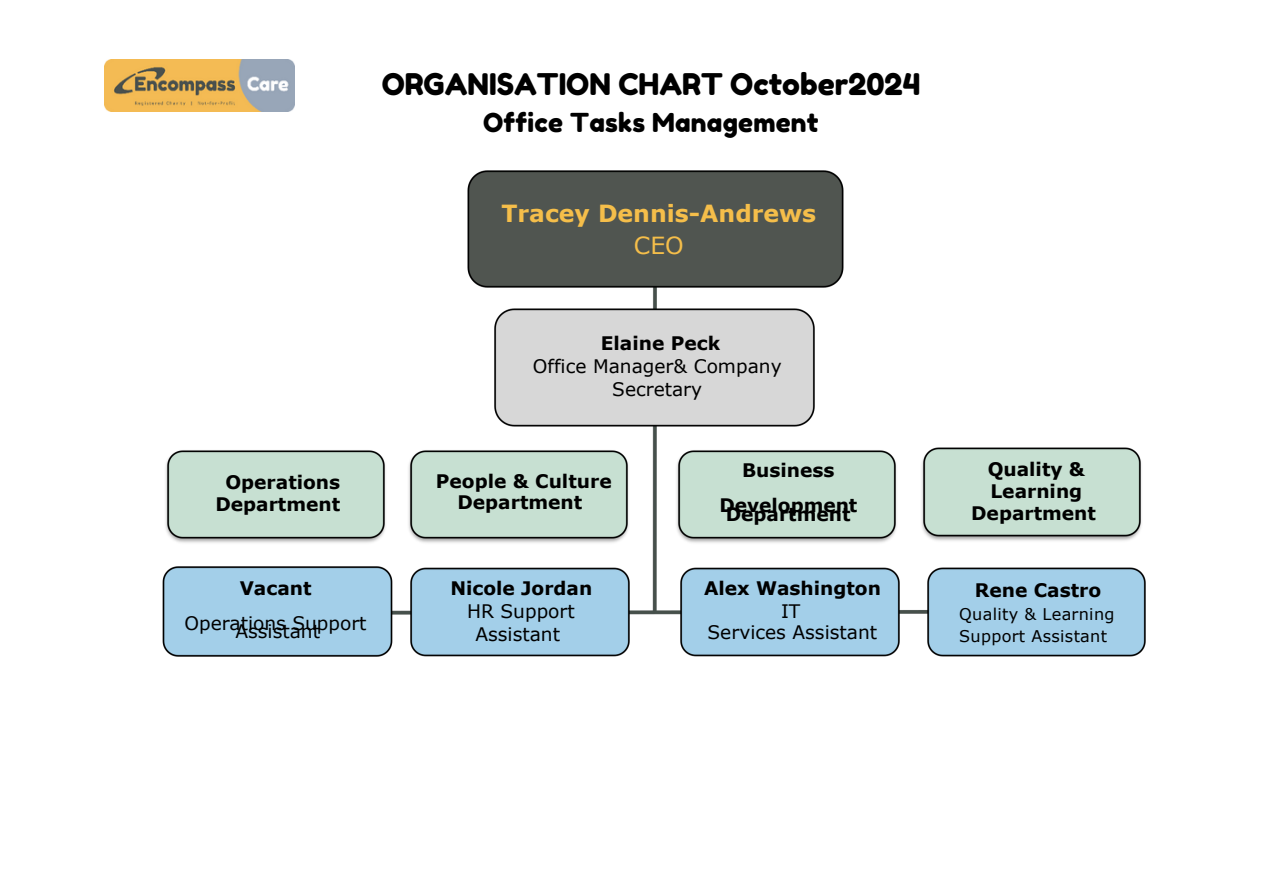
<style>
.page{position:relative;width:1263px;height:894px;background:#fff}
.page>*{position:absolute;margin:0;border:0;box-sizing:border-box;transform-origin:0 0}
.t1{font:29.85px "Fredoka One";color:#000}
.t2{font:26.1px "Fredoka One";letter-spacing:.01em;color:#000}
.t3{font:700 23.55px/32.2px "Verdana";color:#f5be4a;text-align:center}
.t4{font:700 18.6px/22.4px "Verdana";color:#000;text-align:center}
.t5{font:18.6px/23px "Verdana";color:#000;text-align:center}
.t6{font:16.05px/22.4px "Verdana";letter-spacing:.02em;color:#000}
.s1{font-weight:400}
.s2{font-weight:700}
</style>
<div class="page">
<img style="left:401px;top:295px;width:518px;height:320px">
<img style="left:104px;top:60px;width:190px;height:51px">
<img style="left:162px;top:566px;width:239px;height:91px">
<img style="left:402px;top:560px;width:235px;height:97px">
<img style="left:467px;top:170px;width:377px;height:125px">
<img style="left:487px;top:300px;width:336px;height:134px">
<img style="left:919px;top:567px;width:227px;height:90px">
<img style="left:165px;top:450px;width:221px;height:93px">
<img style="left:673px;top:560px;width:235px;height:97px">
<img style="left:402px;top:442px;width:233px;height:104px">
<img style="left:916px;top:439px;width:226px;height:105px">
<img style="left:670px;top:442px;width:233px;height:104px">
<p class="t1" style="left:382px;top:66px;width:540px">ORGANISATION CHART October2024</p>
<p class="t2" style="left:483px;top:107px;width:337px">Office Tasks Management</p>
<h4 class="t3" style="left:501px;top:196px;width:316px">Tracey Dennis-Andrews<br><span class="s1">CEO</span></h4>
<p class="t4" style="left:215px;top:470px;width:126px">Operations<br>Department</p>
<h4 class="t5" style="left:184px;top:570px;width:184px;line-height:34.7px"><span class="s2">Vacant<br></span>Operations Support</h4>
<p class="t5" style="left:235px;top:619px;width:86px">Assistant</p>
<p class="t5" style="left:533px;top:331px;width:250px"><span class="s2">Elaine Peck<br></span>Office Manager&amp; Company<br>Secretary</p>
<p class="t4" style="left:436px;top:469px;width:177px">People &amp; Culture</p>
<h4 class="t4" style="left:457px;top:490px;width:126px">Department</h4>
<h5 class="t4" style="left:450px;top:576px;width:143px">Nicole Jordan</h5>
<p class="t5" style="left:467px;top:599px;width:109px">HR Support</p>
<h4 class="t5" style="left:475px;top:621px;width:86px">Assistant</h4>
<p class="t4" style="left:719px;top:452px;width:140px;line-height:34.7px">Business<br>Development</p>
<p class="t4" style="left:726px;top:502px;width:126px">Department</p>
<p class="t4" style="left:704px;top:576px;width:178px">Alex Washington</p>
<h5 class="t5" style="left:781px;top:598px;width:21px">IT</h5>
<h5 class="t5" style="left:708px;top:619px;width:171px">Services Assistant</h5>
<h4 class="t4" style="left:971px;top:457px;width:126px">Quality &amp;<br>Learning<br>Department</h4>
<p class="t4" style="left:975px;top:578px;width:128px">Rene Castro</p>
<h5 class="t6" style="left:959px;top:602px;width:157px">Quality &amp; Learning<br>Support Assistant</h5>
</div>
